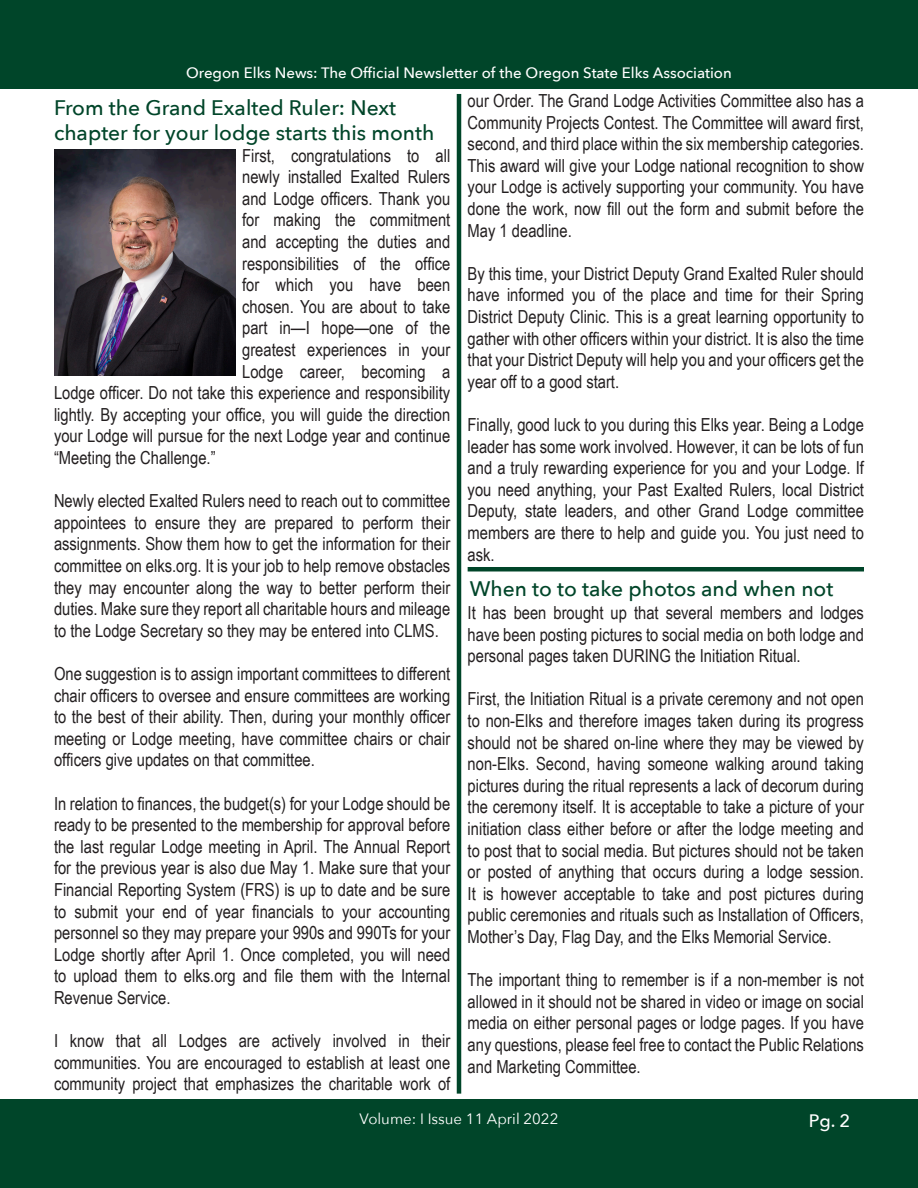
<style>
.page{position:relative;width:918px;height:1188px;background:#fff}
.page>*{position:absolute;margin:0;border:0;box-sizing:border-box;transform-origin:0 0}
.t1{font:500 21px/25.2px "Avenir Next";color:#004529}
.t2{font:18px/21.6px "Arial Narrow";color:#231f20;text-align:justify}
.t3{font:500 18px "Avenir Next";color:#fff}
.t4{font:500 15px "Avenir Next";color:#fff}
.t5{font:15px "Avenir Next";color:#fff}
</style>
<div class="page">
<div style="left:0;top:0;width:918px;height:88px;background:#004529"></div>
<div style="left:0;top:1100px;width:918px;height:88px;background:#004529"></div>
<hr style="left:457px;top:94px;width:4px;height:1000px;background:#004529">
<img style="left:54px;top:149px;width:181px;height:227px">
<hr style="left:468px;top:567px;width:396px;height:4px;background:#004529">
<p class="t4" style="left:186px;top:60px;width:547px">Oregon Elks News: The Official Newsletter of the Oregon State Elks Association</p>
<p class="t1" style="left:54px;top:94px;width:382px">From the Grand Exalted Ruler: Next chapter for your lodge starts this month</p>
<p class="t2" style="left:242px;top:144px;width:210px">First, congratulations to all</p>
<p class="t2" style="left:242px;top:165px;width:210px">newly installed Exalted Rulers</p>
<p class="t2" style="left:242px;top:187px;width:210px">and Lodge officers. Thank you</p>
<p class="t2" style="left:242px;top:209px;width:210px">for making the commitment</p>
<p class="t2" style="left:242px;top:230px;width:210px">and accepting the duties and</p>
<p class="t2" style="left:242px;top:252px;width:210px">responsibilities of the office</p>
<p class="t2" style="left:242px;top:273px;width:210px">for which you have been</p>
<p class="t2" style="left:242px;top:295px;width:210px">chosen. You are about to take</p>
<p class="t2" style="left:242px;top:317px;width:210px">part in—I hope—one of the</p>
<p class="t2" style="left:242px;top:338px;width:210px">greatest experiences in your</p>
<p class="t2" style="left:242px;top:360px;width:210px">Lodge career, becoming a</p>
<p class="t2" style="left:54px;top:381px;width:398px">Lodge officer. Do not take this experience and responsibility</p>
<p class="t2" style="left:54px;top:403px;width:398px">lightly. By accepting your office, you will guide the direction</p>
<p class="t2" style="left:54px;top:425px;width:398px">your Lodge will pursue for the next Lodge year and continue</p>
<p class="t2" style="left:54px;top:446px;width:163px">“Meeting the Challenge.”</p>
<p class="t2" style="left:54px;top:489px;width:398px">Newly elected Exalted Rulers need to reach out to committee appointees to ensure they are prepared to perform their assignments. Show them how to get the information for their committee on elks.org. It is your job to help remove obstacles they may encounter along the way to better perform their duties. Make sure they report all charitable hours and mileage to the Lodge Secretary so they may be entered into CLMS.</p>
<p class="t2" style="left:54px;top:662px;width:398px">One suggestion is to assign important committees to different chair officers to oversee and ensure committees are working to the best of their ability. Then, during your monthly officer meeting or Lodge meeting, have committee chairs or chair officers give updates on that committee.</p>
<p class="t2" style="left:54px;top:792px;width:398px">In relation to finances, the budget(s) for your Lodge should be ready to be presented to the membership for approval before the last regular Lodge meeting in April. The Annual Report for the previous year is also due May 1. Make sure that your Financial Reporting System (FRS) is up to date and be sure to submit your end of year financials to your accounting personnel so they may prepare your 990s and 990Ts for your Lodge shortly after April 1. Once completed, you will need to upload them to elks.org and file them with the Internal Revenue Service.</p>
<p class="t2" style="left:54px;top:1029px;width:398px">I know that all Lodges are actively involved in their communities. You are encouraged to establish at least one community project that emphasizes the charitable work of</p>
<p class="t2" style="left:468px;top:89px;width:398px">our Order. The Grand Lodge Activities Committee also has a Community Projects Contest. The Committee will award first, second, and third place within the six membership categories.<br>This award will give your Lodge national recognition to show your Lodge is actively supporting your community. You have done the work, now fill out the form and submit before the May 1 deadline.</p>
<p class="t2" style="left:468px;top:262px;width:398px">By this time, your District Deputy Grand Exalted Ruler should have informed you of the place and time for their Spring District Deputy Clinic. This is a great learning opportunity to gather with other officers within your district. It is also the time that your District Deputy will help you and your officers get the year off to a good start.</p>
<p class="t2" style="left:468px;top:413px;width:398px">Finally, good luck to you during this Elks year. Being a Lodge leader has some work involved. However, it can be lots of fun and a truly rewarding experience for you and your Lodge. If you need anything, your Past Exalted Rulers, local District Deputy, state leaders, and other Grand Lodge committee members are there to help and guide you. You just need to ask.</p>
<p class="t1" style="left:470px;top:575px;width:365px">When to to take photos and when not</p>
<p class="t2" style="left:468px;top:601px;width:398px">It has been brought up that several members and lodges have been posting pictures to social media on both lodge and personal pages taken DURING the Initiation Ritual.</p>
<p class="t2" style="left:468px;top:688px;width:398px">First, the Initiation Ritual is a private ceremony and not open to non-Elks and therefore images taken during its progress should not be shared on-line where they may be viewed by non-Elks. Second, having someone walking around taking pictures during the ritual represents a lack of decorum during the ceremony itself. It is acceptable to take a picture of your initiation class either before or after the lodge meeting and to post that to social media. But pictures should not be taken or posted of anything that occurs during a lodge session.<br>It is however acceptable to take and post pictures during public ceremonies and rituals such as Installation of Officers, Mother’s Day, Flag Day, and the Elks Memorial Service.</p>
<p class="t2" style="left:468px;top:968px;width:398px">The important thing to remember is if a non-member is not allowed in it should not be shared in video or image on social media on either personal pages or lodge pages. If you have any questions, please feel free to contact the Public Relations and Marketing Committee.</p>
<p class="t5" style="left:360px;top:1107px;width:200px">Volume: I Issue 11 April 2022</p>
<p class="t3" style="left:809px;top:1106px;width:43px">Pg. 2</p>
</div>
